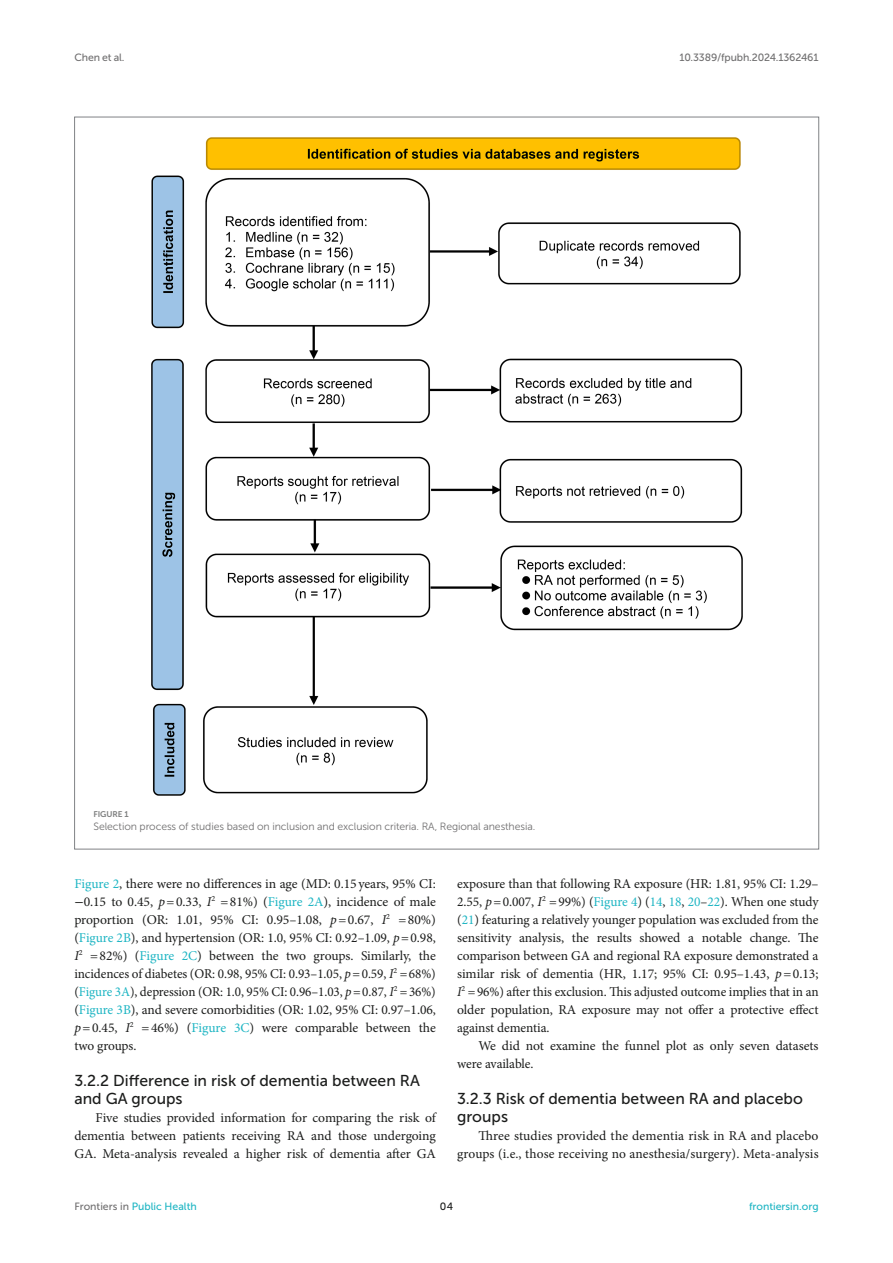
<style>
.page{position:relative;width:893px;height:1263px;background:#fff}
.page>*{position:absolute;margin:0;border:0;box-sizing:border-box;transform-origin:0 0}
.HEAD_3{font:15.75px/18px "Museo Sans 500";color:#1b1c1b}
.TEXT_FLUSH{font:13.5px/18px "Minion Pro";letter-spacing:-.005em;color:#1b1c1b;text-align:justify}
.TEXT{font:13.5px/18px "Minion Pro";letter-spacing:-.005em;color:#1b1c1b}
.FIG_LEG{font:10.5px "Museo Sans 300";letter-spacing:-.01em;color:#706f70}
.t1{font:10.5px "Museo Sans 500";color:#1db5c3}
.t2{font:10.5px "Museo Sans 500";letter-spacing:-.015em;color:#706f70}
.t3{font:10.5px "Museo Sans 500";color:#1b1c1b}
.FIG_HD{font:8.25px "Museo Sans 700";letter-spacing:-.01em;color:#7e7f7f}
.s1{color:#1db5c3}
.s2{font-family:"STIX General"}
.s3{font-style:italic}
.s4{color:#706f70}
</style>
<div class="page">
<img style="left:151px;top:137px;width:592px;height:659px">
<p class="t2" style="left:74px;top:51px;width:52px">Chen et al.</p>
<p class="t2" style="left:679px;top:51px;width:141px">10.3389/fpubh.2024.1362461</p>
<p class="FIG_HD" style="left:94px;top:809px;width:37px">FIGURE 1</p>
<p class="FIG_LEG" style="left:94px;top:821px;width:443px">Selection process of studies based on inclusion and exclusion criteria. RA, Regional anesthesia.</p>
<p class="TEXT_FLUSH" style="left:74px;top:875px;width:363px"><span class="s1">Figure 2</span>, there were no differences in age (MD: 0.15years, 95% CI: <span class="s2">−</span>0.15 to 0.45, <span class="s3">p</span>=0.33, <span class="s3">I</span><sup>2</sup> =81%) (<span class="s1">Figure 2A</span>), incidence of male proportion (OR: 1.01, 95% CI: 0.95–1.08, <span class="s3">p</span>=0.67, <span class="s3">I</span><sup>2</sup> =80%) (<span class="s1">Figure 2B</span>), and hypertension (OR: 1.0, 95% CI: 0.92–1.09, <span class="s3">p</span>=0.98, <span class="s3">I</span><sup>2</sup> =82%) (<span class="s1">Figure 2C</span>) between the two groups. Similarly, the incidences of diabetes (OR: 0.98, 95% CI: 0.93–1.05, <span class="s3">p</span>=0.59, <span class="s3">I</span><sup>2</sup> =68%) (<span class="s1">Figure 3A</span>), depression (OR: 1.0, 95% CI: 0.96–1.03, <span class="s3">p</span>=0.87, <span class="s3">I</span><sup>2</sup> =36%) (<span class="s1">Figure 3B</span>), and severe comorbidities (OR: 1.02, 95% CI: 0.97–1.06, <span class="s3">p</span>=0.45, <span class="s3">I</span><sup>2</sup> =46%) (<span class="s1">Figure 3C</span>) were comparable between the two groups.</p>
<p class="HEAD_3" style="left:74px;top:1072px;width:347px">3.2.2 Difference in risk of dementia between RA and GA groups</p>
<p class="TEXT_FLUSH" style="left:74px;top:1109px;width:363px;text-indent:21px">Five studies provided information for comparing the risk of dementia between patients receiving RA and those undergoing GA. Meta-analysis revealed a higher risk of dementia after GA</p>
<p class="TEXT_FLUSH" style="left:457px;top:875px;width:363px">exposure than that following RA exposure (HR: 1.81, 95% CI: 1.29– 2.55, <span class="s3">p</span>=0.007, <span class="s3">I</span><sup>2</sup> =99%) (<span class="s1">Figure 4</span>) (<span class="s1">14</span>, <span class="s1">18</span>, <span class="s1">20</span>–<span class="s1">22</span>). When one study (<span class="s1">21</span>) featuring a relatively younger population was excluded from the sensitivity analysis, the results showed a notable change. The comparison between GA and regional RA exposure demonstrated a similar risk of dementia (HR, 1.17; 95% CI: 0.95–1.43, <span class="s3">p</span>=0.13; <span class="s3">I</span><sup>2</sup> =96%) after this exclusion. This adjusted outcome implies that in an older population, RA exposure may not offer a protective effect against dementia.</p>
<p class="TEXT" style="left:457px;top:1037px;width:363px;text-indent:21px">We did not examine the funnel plot as only seven datasets were available.</p>
<p class="HEAD_3" style="left:457px;top:1090px;width:347px">3.2.3 Risk of dementia between RA and placebo groups</p>
<p class="TEXT_FLUSH" style="left:457px;top:1127px;width:363px;text-align:right">Three studies provided the dementia risk in RA and placebo groups (i.e., those receiving no anesthesia/surgery). Meta-analysis</p>
<p class="t1" style="left:74px;top:1200px;width:124px"><span class="s4">Frontiers in</span> Public Health</p>
<p class="t3" style="left:440px;top:1200px;width:15px">04</p>
<p class="t1" style="left:749px;top:1200px;width:71px">frontiersin.org</p>
</div>
